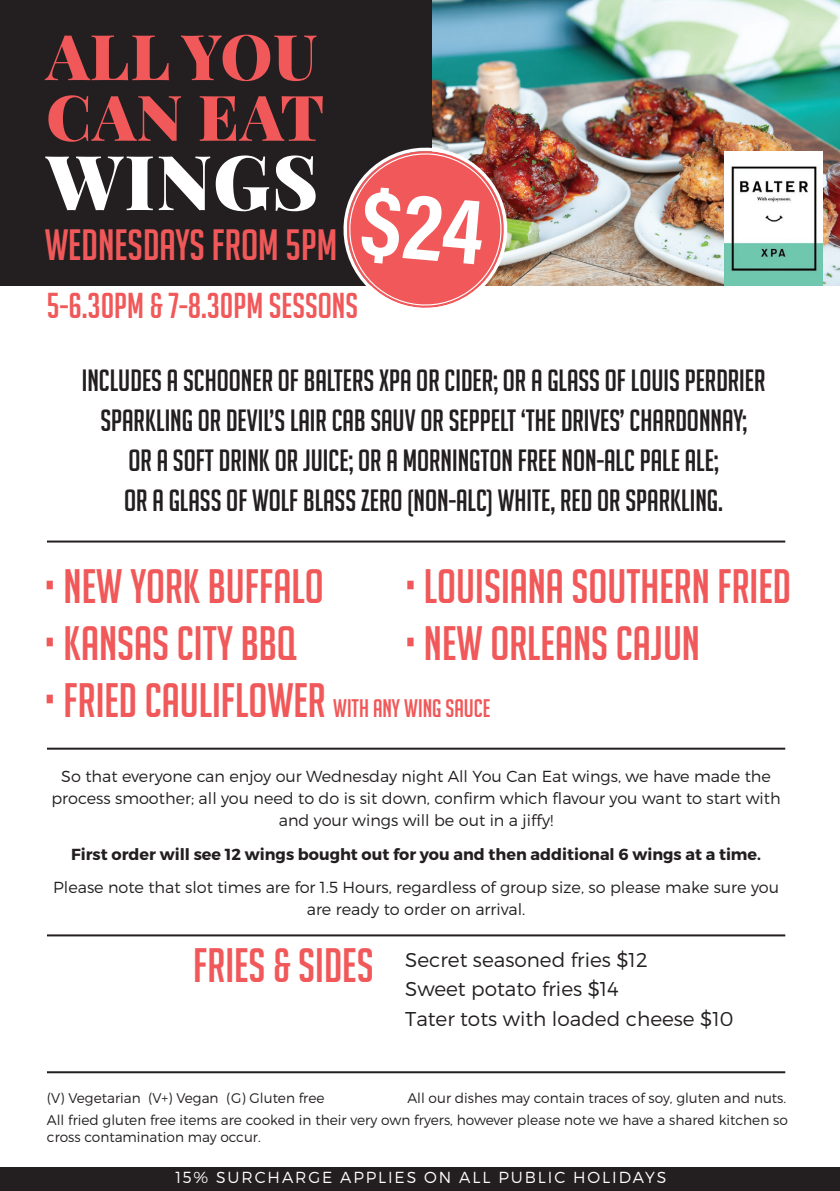
<style>
.page{position:relative;width:840px;height:1191px;background:#fff}
.page>*{position:absolute;margin:0;border:0;box-sizing:border-box;transform-origin:0 0}
.t1{font:75.8px "Playfair Display";letter-spacing:.02em;color:#fff}
.t2{font:63px/60.6px "Playfair Display";letter-spacing:.01em;color:#f05859}
.t3{font:47.2px "Big Noodle Titling";color:#f05859}
.t4{font:42.8px "Big Noodle Titling";color:#f05859}
.t5{font:35.2px "Big Noodle Titling";color:#f05859}
.t6{font:30px/40px "Big Noodle Titling";color:#231f20;text-align:center}
.t7{font:300 20px/29.4px "Montserrat";color:#231f20}
.t8{font:300 16px/22px "Montserrat";color:#231f20;text-align:center}
.t9{font:700 16px "Montserrat";color:#231f20}
.t10{font:300 16px "Montserrat";letter-spacing:.12em;color:#fff}
.t11{font:300 14px/22.4px "Montserrat";color:#231f20;text-align:right}
.s1{font-size:24.8px}
</style>
<div class="page">
<hr style="left:47px;top:1071px;width:737px;height:2px;background:#231f20">
<div style="left:0;top:1167px;width:839px;height:24px;background:#231f20"></div>
<hr style="left:47px;top:934px;width:737px;height:2px;background:#231f20">
<hr style="left:47px;top:747px;width:737px;height:2px;background:#231f20">
<hr style="left:47px;top:540px;width:737px;height:2px;background:#231f20">
<div style="left:0;top:0;width:839px;height:285px;background:#231f20"></div>
<img style="left:432px;top:0;width:407px;height:285px">
<img style="left:724px;top:151px;width:98px;height:134px">
<svg style="left:338px;top:142px;width:174px;height:166px"></svg>
<h2 class="t2" style="left:46px;top:21px;width:279px">ALL YOU<br>CAN EAT</h2>
<h1 class="t1" style="left:46px;top:122px;width:273px">WINGS</h1>
<h3 class="t4" style="left:45px;top:222px;width:294px">WEDNESDAYS FROM 5PM</h3>
<h3 class="t5" style="left:47px;top:286px;width:312px">5-6.30PM &amp; 7-8.30PM SESSONS</h3>
<p class="t6" style="left:82px;top:360px;width:684px">INCLUDES A SCHOONER OF BALTERS XPA OR CIDER; OR A GLASS OF LOUIS PERDRIER SPARKLING OR DEVIL’S LAIR CAB SAUV OR SEPPELT ‘THE DRIVES’ CHARDONNAY;<br>OR A SOFT DRINK OR JUICE; OR A MORNINGTON FREE NON-ALC PALE ALE;<br>OR A GLASS OF WOLF BLASS ZERO (NON-ALC) WHITE, RED OR SPARKLING.</p>
<h3 class="t3" style="left:47px;top:561px;width:278px">• NEW YORK BUFFALO</h3>
<h3 class="t3" style="left:407px;top:561px;width:385px">• LOUISIANA SOUTHERN FRIED</h3>
<h3 class="t3" style="left:47px;top:618px;width:251px">• KANSAS CITY BBQ</h3>
<h3 class="t3" style="left:407px;top:618px;width:294px">• NEW ORLEANS CAJUN</h3>
<h3 class="t3" style="left:47px;top:675px;width:444px">• FRIED CAULIFLOWER <span class="s1">WITH ANY WING SAUCE</span></h3>
<p class="t8" style="left:51px;top:765px;width:730px">So that everyone can enjoy our Wednesday night All You Can Eat wings, we have made the process smoother; all you need to do is sit down, confirm which flavour you want to start with and your wings will be out in a jiffy!</p>
<p class="t9" style="left:71px;top:844px;width:691px">First order will see 12 wings bought out for you and then additional 6 wings at a time.</p>
<p class="t8" style="left:53px;top:876px;width:727px">Please note that slot times are for 1.5 Hours, regardless of group size, so please make sure you are ready to order on arrival.</p>
<h3 class="t3" style="left:193px;top:939px;width:182px">FRIES &amp; SIDES</h3>
<p class="t7" style="left:405px;top:945px;width:329px">Secret seasoned fries $12<br>Sweet potato fries $14<br>Tater tots with loaded cheese $10</p>
<p class="t11" style="left:47px;top:1086px;width:742px">All our dishes may contain traces of soy, gluten and nuts.<br>All fried gluten free items are cooked in their very own fryers, however please note we have a shared kitchen so</p>
<p class="t11" style="left:47px;top:1125px;width:215px">cross contamination may occur.</p>
<p class="t11" style="left:47px;top:1086px;width:279px">(V) Vegetarian (V+) Vegan (G) Gluten free</p>
<p class="t10" style="left:175px;top:1167px;width:492px">15% SURCHARGE APPLIES ON ALL PUBLIC HOLIDAYS</p>
</div>
